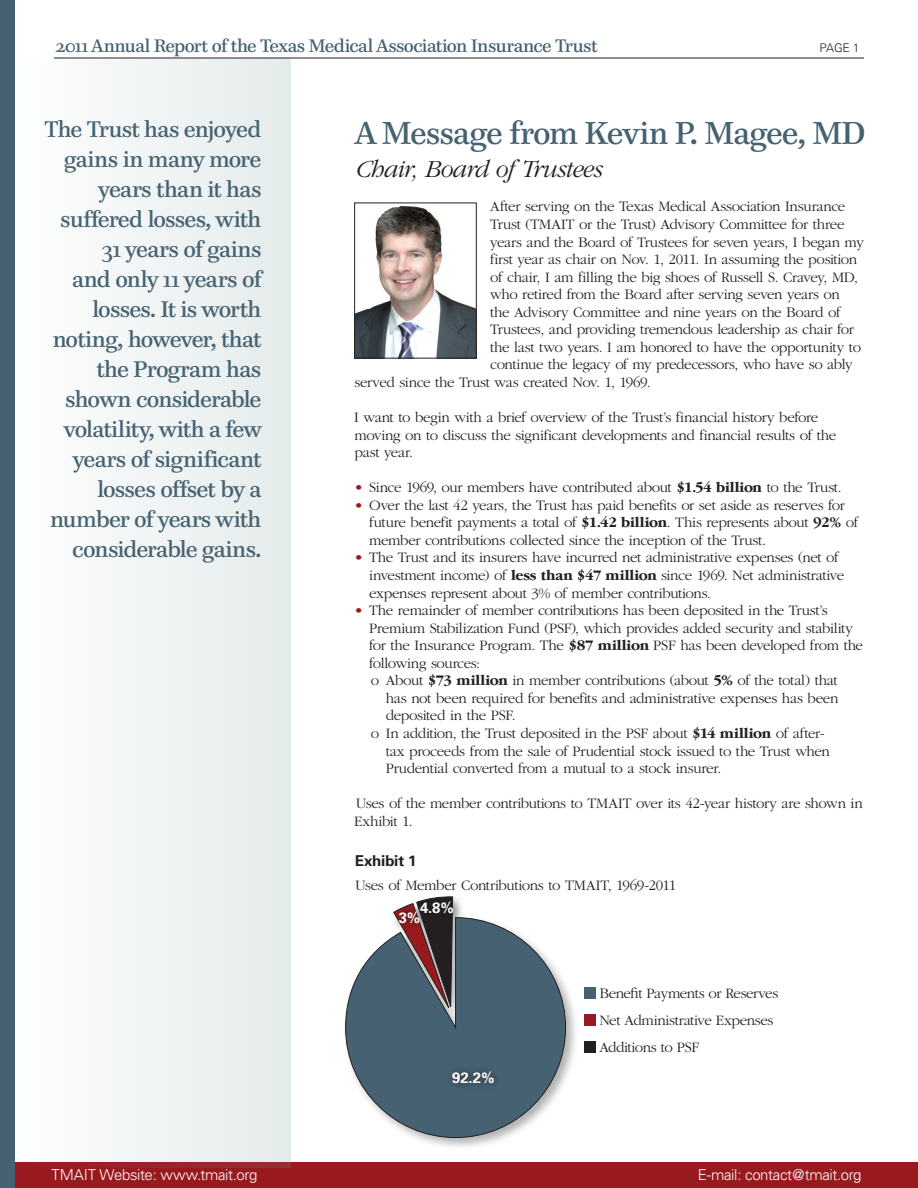
<style>
.page{position:relative;width:918px;height:1188px;background:#fff}
.page>*{position:absolute;margin:0;border:0;box-sizing:border-box;transform-origin:0 0}
.t1{font:31.5px "Paperback 12";letter-spacing:-.025em;color:#466272}
.t2{font:italic 300 25.5px "Garamond";letter-spacing:-.035em;color:#231f20}
.t3{font:22.5px/30px "Paperback 12";letter-spacing:-.025em;color:#466272;text-align:right}
.t4{font:18px "Paperback 12";letter-spacing:-.025em;color:#466272}
.t5{font:300 15px/17.5px "Garamond";letter-spacing:-.025em;color:#231f20}
.t6{font:300 15px "Univers";letter-spacing:-.025em;color:#fff}
.t7{font:700 15px "Univers";color:#fff}
.t8{font:700 15px "Univers";letter-spacing:-.01em;color:#231f20}
.t9{font:300 12px "Univers";color:#231f20}
.s1{color:#991a1e}
.s2{font-family:"Garamond IT Cby BT";font-weight:700}
</style>
<div class="page">
<div style="left:0;top:1162px;width:918px;height:26px;background:#991a1e"></div>
<div style="left:7px;top:58px;width:284px;height:1110px;background:#f1f5f5"></div>
<div style="left:0;top:0;width:14px;height:1188px;background:#466272"></div>
<hr style="left:54px;top:58px;width:810px;height:1px;background:#231f20">
<img style="left:356px;top:205px;width:119px;height:152px">
<div style="left:354px;top:203px;width:123px;height:156px;border:1px solid #231f20"></div>
<div style="left:342px;top:894px;width:237px;height:257px;background:#231f20;opacity:.35"></div>
<svg style="left:345px;top:917px;width:221px;height:221px"></svg>
<svg style="left:393px;top:896px;width:60px;height:112px;background:#59545c"></svg>
<div style="left:584px;top:987px;width:11px;height:11px;background:#466272"></div>
<div style="left:584px;top:1014px;width:11px;height:11px;background:#991a1e"></div>
<div style="left:584px;top:1041px;width:11px;height:11px;background:#231f20"></div>
<div style="left:392px;top:904px;width:36px;height:27px;background:#231f20;opacity:.95"></div>
<div style="left:413px;top:895px;width:49px;height:26px;background:#231f20;opacity:.95"></div>
<div style="left:446px;top:1065px;width:57px;height:27px;background:#231f20;opacity:.95"></div>
<p class="t4" style="left:56px;top:34px;width:544px">2011 Annual Report of the Texas Medical Association Insurance Trust</p>
<p class="t9" style="left:820px;top:40px;width:41px">page 1</p>
<p class="t3" style="left:45px;top:114px;width:218px">The Trust has enjoyed gains in many more years than it has suffered losses, with<br>31 years of gains<br>and only 11 years of losses. It is worth noting, however, that the Program has shown considerable volatility, with a few years of significant losses offset by a number of years with considerable gains.</p>
<h1 class="t1" style="left:356px;top:114px;width:511px">A Message from Kevin P. Magee, MD</h1>
<h2 class="t2" style="left:356px;top:156px;width:249px">Chair, Board of Trustees</h2>
<p class="t5" style="left:490px;top:198px;width:357px">After serving on the Texas Medical Association Insurance</p>
<p class="t5" style="left:490px;top:216px;width:356px">Trust (TMAIT or the Trust) Advisory Committee for three</p>
<p class="t5" style="left:490px;top:233px;width:375px">years and the Board of Trustees for seven years, I began my</p>
<p class="t5" style="left:490px;top:251px;width:369px">first year as chair on Nov. 1, 2011. In assuming the position</p>
<p class="t5" style="left:490px;top:268px;width:369px">of chair, I am filling the big shoes of Russell S. Cravey, MD,</p>
<p class="t5" style="left:490px;top:286px;width:351px">who retired from the Board after serving seven years on</p>
<p class="t5" style="left:490px;top:303px;width:352px">the Advisory Committee and nine years on the Board of</p>
<p class="t5" style="left:490px;top:321px;width:365px">Trustees, and providing tremendous leadership as chair for</p>
<p class="t5" style="left:490px;top:338px;width:372px">the last two years. I am honored to have the opportunity to</p>
<p class="t5" style="left:490px;top:356px;width:364px">continue the legacy of my predecessors, who have so ably</p>
<p class="t5" style="left:354px;top:374px;width:298px">served since the Trust was created Nov. 1, 1969.</p>
<p class="t5" style="left:354px;top:409px;width:483px">I want to begin with a brief overview of the Trust’s financial history before moving on to discuss the significant developments and financial results of the past year.</p>
<p class="t5" style="left:354px;top:479px;width:489px"><span class="s1">•</span> Since 1969, our members have contributed about <span class="s2">$1.54 billion</span> to the Trust.</p>
<p class="t5" style="left:369px;top:496px;width:491px;text-indent:-15px"><span class="s1">•</span> Over the last 42 years, the Trust has paid benefits or set aside as reserves for future benefit payments a total of <span class="s2">$1.42 billion</span>. This represents about <span class="s2">92%</span> of member contributions collected since the inception of the Trust.</p>
<p class="t5" style="left:369px;top:549px;width:476px;text-indent:-15px"><span class="s1">•</span> The Trust and its insurers have incurred net administrative expenses (net of investment income) of <span class="s2">less than $47 million</span> since 1969. Net administrative expenses represent about 3% of member contributions.</p>
<p class="t5" style="left:354px;top:602px;width:475px"><span class="s1">•</span> The remainder of member contributions has been deposited in the Trust’s</p>
<p class="t5" style="left:369px;top:619px;width:485px">Premium Stabilization Fund (PSF), which provides added security and stability</p>
<p class="t5" style="left:369px;top:637px;width:495px">for the Insurance Program. The <span class="s2">$87 million</span> PSF has been developed from the</p>
<p class="t5" style="left:369px;top:654px;width:112px">following sources:</p>
<p class="t5" style="left:371px;top:672px;width:469px">o About <span class="s2">$73 million</span> in member contributions (about <span class="s2">5%</span> of the total) that</p>
<p class="t5" style="left:386px;top:689px;width:454px">has not been required for benefits and administrative expenses has been</p>
<p class="t5" style="left:386px;top:707px;width:132px">deposited in the PSF.</p>
<p class="t5" style="left:371px;top:725px;width:455px">o In addition, the Trust deposited in the PSF about <span class="s2">$14 million</span> of after-</p>
<p class="t5" style="left:386px;top:742px;width:446px">tax proceeds from the sale of Prudential stock issued to the Trust when</p>
<p class="t5" style="left:386px;top:760px;width:337px">Prudential converted from a mutual to a stock insurer.</p>
<p class="t5" style="left:354px;top:795px;width:510px">Uses of the member contributions to TMAIT over its 42-year history are shown in<br>Exhibit 1.</p>
<p class="t8" style="left:355px;top:852px;width:63px">Exhibit 1</p>
<p class="t5" style="left:355px;top:877px;width:323px">Uses of Member Contributions to TMAIT, 1969-2011</p>
<p class="t7" style="left:420px;top:898px;width:35px">4.8%</p>
<p class="t7" style="left:399px;top:908px;width:23px">3%</p>
<p class="t7" style="left:452px;top:1068px;width:44px">92.2%</p>
<p class="t5" style="left:599px;top:980px;width:181px;line-height:27px">Benefit Payments or Reserves<br>Net Administrative Expenses<br>Additions to PSF</p>
<p class="t6" style="left:52px;top:1165px;width:207px">TMAIT Website: www.tmait.org</p>
<p class="t6" style="left:698px;top:1165px;width:165px">E-mail: contact@tmait.org</p>
</div>
